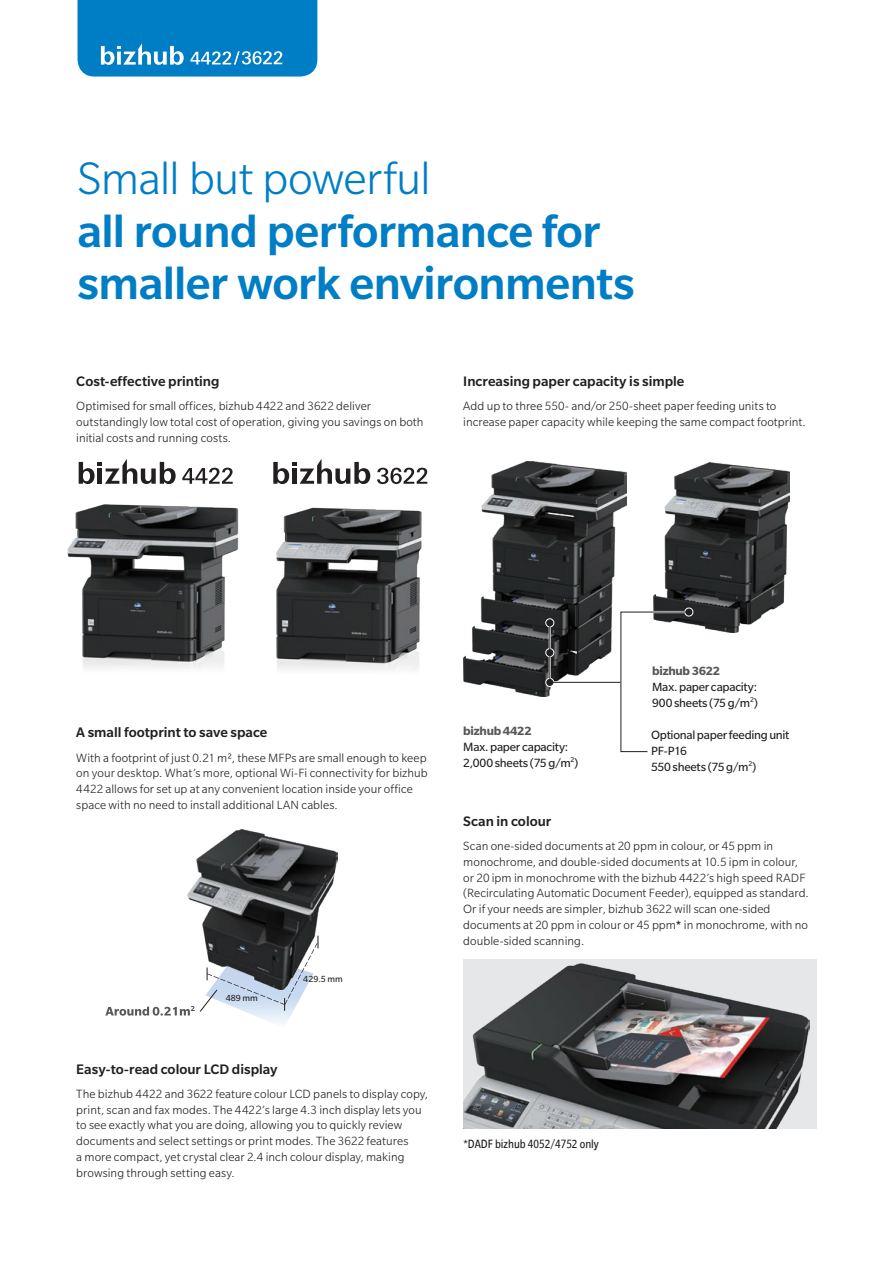
<style>
.page{position:relative;width:893px;height:1263px;background:#fff}
.page>*{position:absolute;margin:0;border:0;box-sizing:border-box;transform-origin:0 0}
.t1{font:500 49.5px/52.5px "Slate Std";letter-spacing:-.01em;color:#007ec5}
.t2{font:300 49.5px "Slate Std";letter-spacing:-.02em;color:#007ec5}
.t3{font:500 15px "Slate Std";color:#231f20}
.t4{font:300 12.9px/15.8px "Slate Std";letter-spacing:.005em;color:#231f20}
.t5{font:12.9px/15.8px "Slate Std";letter-spacing:-.015em;color:#231f20}
.t6{font:condensed 12.9px "Slate";color:#221e1f}
.t7{font:700 12.9px "Slate Std";letter-spacing:-.02em;color:#57585a}
.t8{font:9.6px "Slate Std";color:#231f20}
.s1{font-family:"Slate";font-weight:500}
</style>
<div class="page">
<img style="left:654px;top:463px;width:136px;height:169px">
<img style="left:463px;top:462px;width:163px;height:234px">
<svg style="left:78px;top:0;width:239px;height:77px;background:#1287c9"></svg>
<svg style="left:105px;top:989px;width:200px;height:34px"></svg>
<svg style="left:544px;top:606px;width:150px;height:146px"></svg>
<svg style="left:79px;top:459px;width:86px;height:4px"></svg>
<svg style="left:273px;top:459px;width:86px;height:4px"></svg>
<img style="left:273px;top:463px;width:155px;height:207px">
<img style="left:67px;top:463px;width:172px;height:206px">
<img style="left:187px;top:829px;width:150px;height:160px">
<div style="left:463px;top:958px;width:353px;height:170px;background:#e6e7e9"></div>
<img style="left:463px;top:964px;width:346px;height:164px">
<h1 class="t2" style="left:78px;top:153px;width:355px">Small but powerful</h1>
<h1 class="t1" style="left:78px;top:204px;width:559px">all round performance for smaller work environments</h1>
<p class="t3" style="left:76px;top:373px;width:145px">Cost-effective printing</p>
<p class="t4" style="left:76px;top:398px;width:349px">Optimised for small offices, bizhub 4422 and 3622 deliver outstandingly low total cost of operation, giving you savings on both initial costs and running costs.</p>
<p class="t3" style="left:463px;top:373px;width:223px">Increasing paper capacity is simple</p>
<p class="t4" style="left:463px;top:398px;width:344px">Add up to three 550- and/or 250-sheet paper feeding units to increase paper capacity while keeping the same compact footprint.</p>
<p class="t3" style="left:76px;top:725px;width:193px">A small footprint to save space</p>
<p class="t4" style="left:76px;top:750px;width:353px">With a footprint of just 0.21 m², these MFPs are small enough to keep on your desktop. What’s more, optional Wi-Fi connectivity for bizhub 4422 allows for set up at any convenient location inside your office space with no need to install additional LAN cables.</p>
<p class="t8" style="left:226px;top:993px;width:34px">489 mm</p>
<p class="t8" style="left:303px;top:974px;width:41px">429.5 mm</p>
<p class="t3" style="left:76px;top:1061px;width:203px">Easy-to-read colour LCD display</p>
<p class="t4" style="left:76px;top:1086px;width:353px">The bizhub 4422 and 3622 feature colour LCD panels to display copy, print, scan and fax modes. The 4422’s large 4.3 inch display lets you to see exactly what you are doing, allowing you to quickly review documents and select settings or print modes. The 3622 features<br>a more compact, yet crystal clear 2.4 inch colour display, making browsing through setting easy.</p>
<p class="t7" style="left:463px;top:724px;width:70px">bizhub 4422</p>
<p class="t5" style="left:463px;top:739px;width:117px">Max. paper capacity:<br>2,000 sheets (75 g/m<sup>2</sup>)</p>
<p class="t7" style="left:652px;top:664px;width:70px">bizhub 3622</p>
<p class="t5" style="left:652px;top:679px;width:107px">Max. paper capacity:<br>900 sheets (75 g/m<sup>2</sup>)</p>
<p class="t5" style="left:651px;top:727px;width:140px">Optional paper feeding unit<br>PF-P16<br>550 sheets (75 g/m<sup>2</sup>)</p>
<p class="t3" style="left:463px;top:813px;width:90px">Scan in colour</p>
<p class="t4" style="left:463px;top:838px;width:347px">Scan one-sided documents at 20 ppm in colour, or 45 ppm in monochrome, and double-sided documents at 10.5 ipm in colour, or 20 ipm in monochrome with the bizhub 4422’s high speed RADF (Recirculating Automatic Document Feeder), equipped as standard.<br>Or if your needs are simpler, bizhub 3622 will scan one-sided documents at 20 ppm in colour or 45 ppm<span class="s1">*</span> in monochrome, with no double-sided scanning.</p>
<p class="t6" style="left:463px;top:1137px;width:137px">*DADF bizhub 4052/4752 only</p>
</div>
